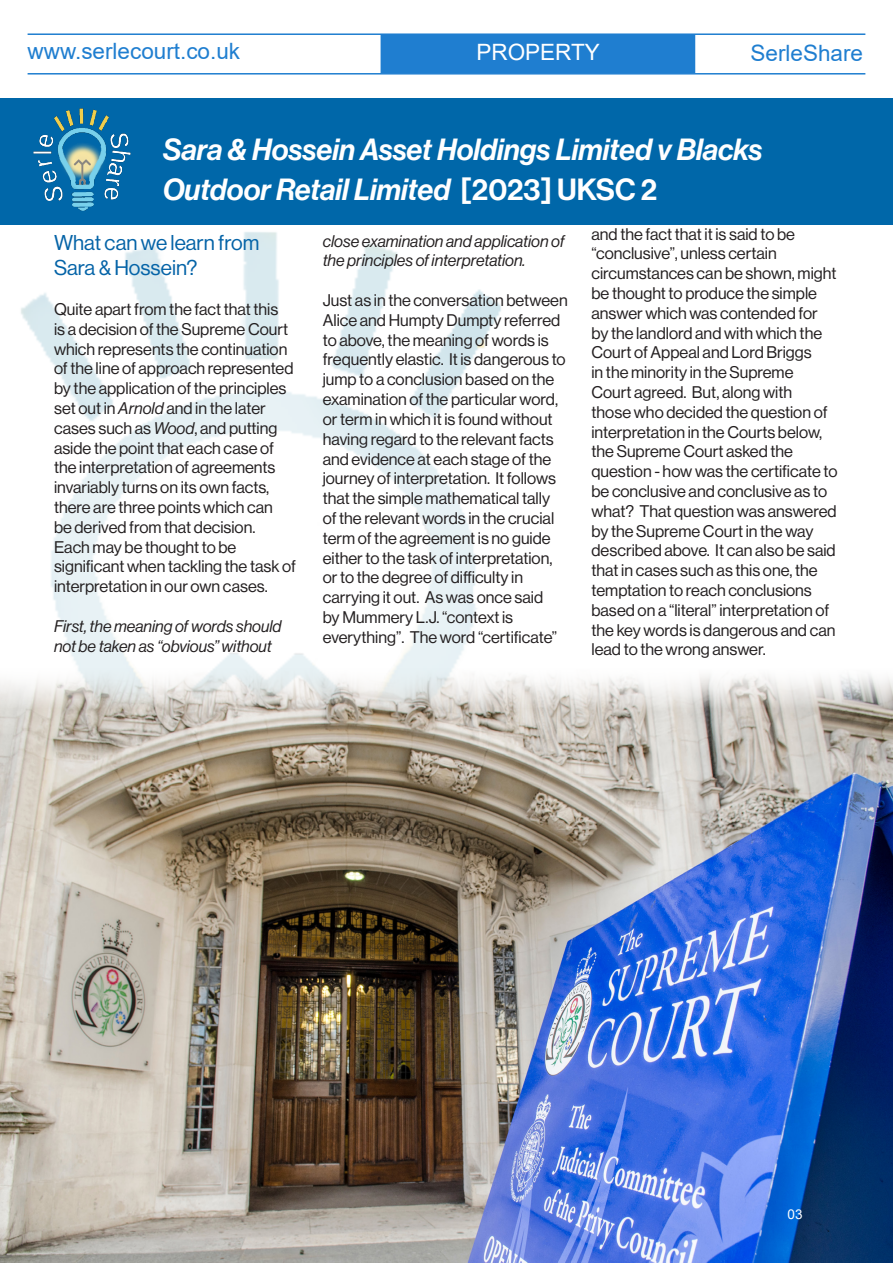
<style>
.page{position:relative;width:893px;height:1263px;background:#fff}
.page>*{position:absolute;margin:0;border:0;box-sizing:border-box;transform-origin:0 0}
.t1{font:30px/40.5px "N Haas Grotesk DS Pro 66 Md It";color:#fff}
.t2{font:22.5px "Arial";color:#1f7ed0}
.t3{font:22.5px "Arial";color:#fff}
.t4{font:21px/25.2px "N Haas Grotesk DS Pro 55 Rg";color:#0463a7}
.t5{font:16.5px/19.8px "N Haas Grotesk DS Pro 55 Rg";color:#231f20}
.t6{font:16.5px/19.8px "N Haas Grotesk DS Pro 56 It";color:#231f20}
.t7{font:13.5px "Arial";color:#fff}
.s1{font-family:"N Haas Grotesk DS Pro 65 Md"}
.s2{font-family:"N Haas Grotesk DS Pro 56 It"}
</style>
<div class="page">
<div style="left:381px;top:34px;width:314px;height:39px;background:#1f7ed0"></div>
<div style="left:0;top:98px;width:893px;height:126px;background:#0067a9"></div>
<img style="left:0;top:224px;width:519px;height:441px">
<img style="left:33px;top:108px;width:98px;height:103px">
<hr style="left:28px;top:33px;width:837px;height:2px;background:#1f7ed0">
<hr style="left:28px;top:73px;width:837px;height:2px;background:#1f7ed0">
<img style="left:0;top:665px;width:893px;height:598px">
<p class="t2" style="left:28px;top:35px;width:214px">www.serlecourt.co.uk</p>
<p class="t3" style="left:476px;top:36px;width:125px">PROPERTY</p>
<p class="t2" style="left:750px;top:38px;width:114px">SerleShare</p>
<p class="t1" style="left:163px;top:129px;width:601px">Sara &amp; Hossein Asset Holdings Limited v Blacks<br>Outdoor Retail Limited <span class="s1">[2023] UKSC 2</span></p>
<p class="t4" style="left:54px;top:230px;width:207px">What can we learn from<br>Sara &amp; Hossein?</p>
<p class="t5" style="left:54px;top:299px;width:243px">Quite apart from the fact that this<br>is a decision of the Supreme Court which represents the continuation of the line of approach represented by the application of the principles set out in <span class="s2">Arnold</span> and in the later cases such as <span class="s2">Wood</span>, and putting aside the point that each case of the interpretation of agreements invariably turns on its own facts, there are three points which can<br>be derived from that decision.<br>Each may be thought to be significant when tackling the task of interpretation in our own cases.</p>
<p class="t6" style="left:54px;top:616px;width:229px">First, the meaning of words should not be taken as “obvious” without</p>
<p class="t5" style="left:591px;top:224px;width:248px">and the fact that it is said to be “conclusive”, unless certain circumstances can be shown, might be thought to produce the simple answer which was contended for by the landlord and with which the<br>Court of Appeal and Lord Briggs<br>in the minority in the Supreme<br>Court agreed. But, along with<br>those who decided the question of interpretation in the Courts below, the Supreme Court asked the question - how was the certificate to be conclusive and conclusive as to what? That question was answered by the Supreme Court in the way described above. It can also be said that in cases such as this one, the temptation to reach conclusions based on a “literal” interpretation of the key words is dangerous and can lead to the wrong answer.</p>
<p class="t6" style="left:323px;top:231px;width:243px">close examination and application of the principles of interpretation.</p>
<p class="t5" style="left:323px;top:290px;width:246px">Just as in the conversation between Alice and Humpty Dumpty referred to above, the meaning of words is frequently elastic. It is dangerous to jump to a conclusion based on the examination of the particular word, or term in which it is found without having regard to the relevant facts and evidence at each stage of the journey of interpretation. It follows that the simple mathematical tally of the relevant words in the crucial term of the agreement is no guide either to the task of interpretation, or to the degree of difficulty in carrying it out. As was once said<br>by Mummery L.J. “context is everything”. The word “certificate”</p>
<p class="t7" style="left:787px;top:1205px;width:17px">03</p>
</div>
